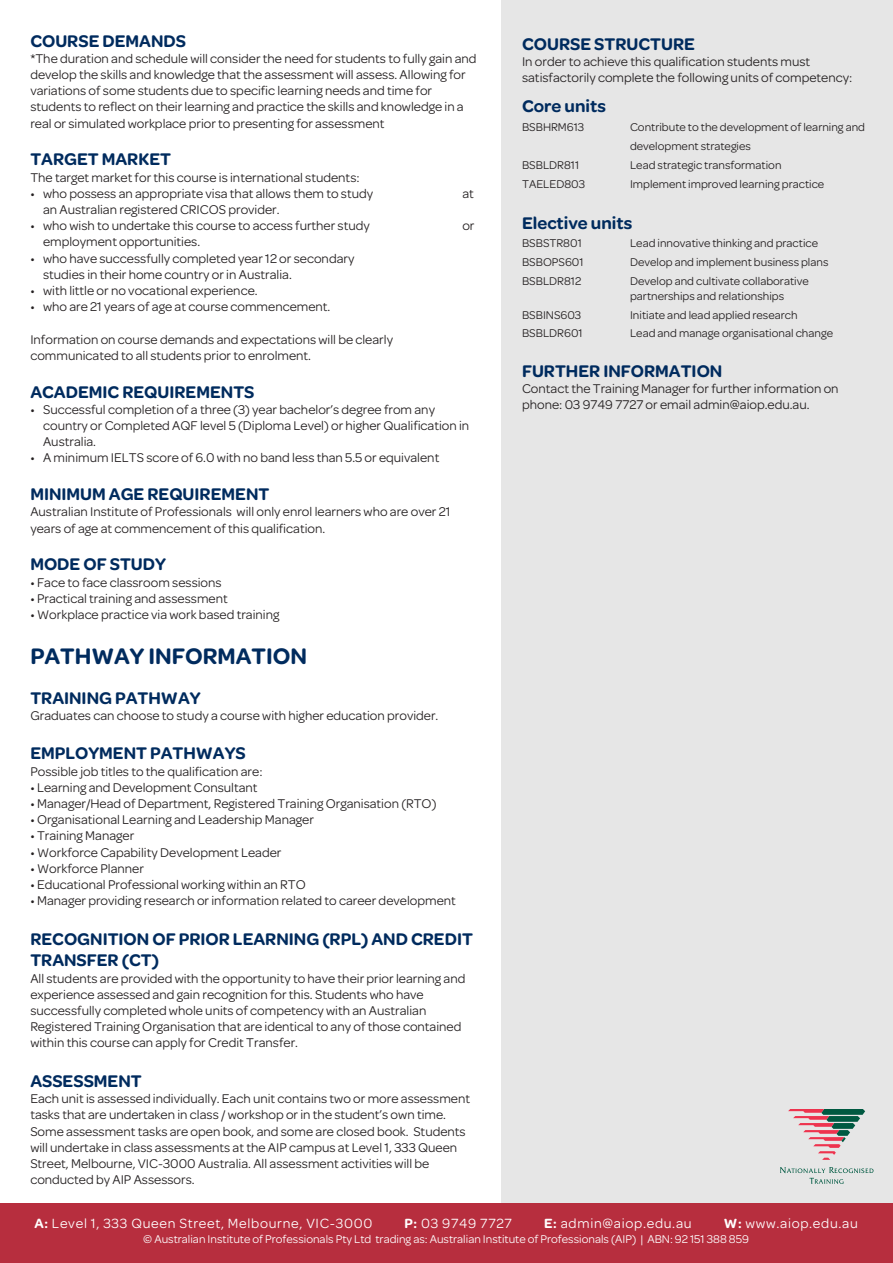
<style>
.page{position:relative;width:893px;height:1263px;background:#fff}
.page>*{position:absolute;margin:0;border:0;box-sizing:border-box;transform-origin:0 0}
.t1{font:600 24px "Omnes";color:#002b5e}
.t2{font:600 18px/21.6px "Omnes";color:#002b5e}
.t3{font:14.25px "Omnes";letter-spacing:.05em;color:#fff}
.t4{font:13.5px/16.2px "Omnes";color:#231f20}
.t5{font:12px/18.9px "Omnes";color:#231f20}
.t6{font:12px "Omnes";color:#fff}
.s1{font-weight:600}
</style>
<div class="page">
<div style="left:501px;top:0;width:392px;height:1263px;background:#e6e6e6"></div>
<div style="left:0;top:1203px;width:893px;height:60px;background:#b72e3e"></div>
<svg style="left:788px;top:1109px;width:77px;height:51px"></svg>
<svg style="left:780px;top:1167px;width:93px;height:17px"></svg>
<h2 class="t2" style="left:30px;top:29px;width:157px">COURSE DEMANDS</h2>
<p class="t4" style="left:30px;top:49px;width:448px">*The duration and schedule will consider the need for students to fully gain and develop the skills and knowledge that the assessment will assess. Allowing for variations of some students due to specific learning needs and time for students to reflect on their learning and practice the skills and knowledge in a real or simulated workplace prior to presenting for assessment</p>
<h2 class="t2" style="left:30px;top:148px;width:142px">TARGET MARKET</h2>
<p class="t4" style="left:30px;top:168px;width:331px">The target market for this course is international students:</p>
<p class="t4" style="left:30px;top:184px;width:344px">• who possess an appropriate visa that allows them to study</p>
<p class="t4" style="left:462px;top:184px;width:13px">at</p>
<p class="t4" style="left:43px;top:201px;width:238px">an Australian registered CRICOS provider.</p>
<p class="t4" style="left:30px;top:217px;width:341px">• who wish to undertake this course to access further study</p>
<p class="t4" style="left:462px;top:217px;width:14px">or</p>
<p class="t4" style="left:43px;top:233px;width:159px">employment opportunities.</p>
<p class="t4" style="left:43px;top:249px;width:313px;text-indent:-13px">• who have successfully completed year 12 or secondary studies in their home country or in Australia.</p>
<p class="t4" style="left:30px;top:282px;width:229px">• with little or no vocational experience.</p>
<p class="t4" style="left:30px;top:298px;width:302px">• who are 21 years of age at course commencement.</p>
<p class="t4" style="left:30px;top:330px;width:364px">Information on course demands and expectations will be clearly communicated to all students prior to enrolment.</p>
<h2 class="t2" style="left:30px;top:380px;width:226px">ACADEMIC REQUIREMENTS</h2>
<p class="t4" style="left:43px;top:400px;width:428px;text-indent:-13px">• Successful completion of a three (3) year bachelor’s degree from any country or Completed AQF level 5 (Diploma Level) or higher Qualification in<br>Australia.</p>
<p class="t4" style="left:30px;top:449px;width:410px">• A minimum IELTS score of 6.0 with no band less than 5.5 or equivalent</p>
<h2 class="t2" style="left:30px;top:482px;width:240px">MINIMUM AGE REQUIREMENT</h2>
<p class="t4" style="left:30px;top:503px;width:422px">Australian Institute of Professionals will only enrol learners who are over 21 years of age at commencement of this qualification.</p>
<h2 class="t2" style="left:30px;top:553px;width:137px">MODE OF STUDY</h2>
<p class="t4" style="left:30px;top:573px;width:193px">• Face to face classroom sessions</p>
<p class="t4" style="left:30px;top:589px;width:199px">• Practical training and assessment</p>
<p class="t4" style="left:30px;top:606px;width:251px">• Workplace practice via work based training</p>
<h1 class="t1" style="left:30px;top:639px;width:278px">PATHWAY INFORMATION</h1>
<h2 class="t2" style="left:30px;top:686px;width:172px">TRAINING PATHWAY</h2>
<p class="t4" style="left:30px;top:706px;width:410px">Graduates can choose to study a course with higher education provider.</p>
<h2 class="t2" style="left:30px;top:742px;width:217px">EMPLOYMENT PATHWAYS</h2>
<p class="t4" style="left:30px;top:762px;width:234px">Possible job titles to the qualification are:</p>
<p class="t4" style="left:30px;top:778px;width:229px">• Learning and Development Consultant</p>
<p class="t4" style="left:30px;top:795px;width:408px">• Manager/Head of Department, Registered Training Organisation (RTO)</p>
<p class="t4" style="left:30px;top:811px;width:285px">• Organisational Learning and Leadership Manager</p>
<p class="t4" style="left:30px;top:827px;width:106px">• Training Manager</p>
<p class="t4" style="left:30px;top:843px;width:253px">• Workforce Capability Development Leader</p>
<p class="t4" style="left:30px;top:859px;width:115px">• Workforce Planner</p>
<p class="t4" style="left:30px;top:876px;width:277px">• Educational Professional working within an RTO</p>
<p class="t4" style="left:30px;top:892px;width:427px">• Manager providing research or information related to career development</p>
<h2 class="t2" style="left:30px;top:927px;width:444px">RECOGNITION OF PRIOR LEARNING (RPL) AND CREDIT<br>TRANSFER (CT)</h2>
<p class="t4" style="left:30px;top:969px;width:437px">All students are provided with the opportunity to have their prior learning and experience assessed and gain recognition for this. Students who have successfully completed whole units of competency with an Australian Registered Training Organisation that are identical to any of those contained within this course can apply for Credit Transfer.</p>
<h2 class="t2" style="left:30px;top:1069px;width:113px">ASSESSMENT</h2>
<p class="t4" style="left:30px;top:1090px;width:441px">Each unit is assessed individually. Each unit contains two or more assessment tasks that are undertaken in class / workshop or in the student’s own time.<br>Some assessment tasks are open book, and some are closed book. Students will undertake in class assessments at the AIP campus at Level 1, 333 Queen Street, Melbourne, VIC-3000 Australia. All assessment activities will be conducted by AIP Assessors.</p>
<h2 class="t2" style="left:522px;top:32px;width:174px">COURSE STRUCTURE</h2>
<p class="t4" style="left:522px;top:52px;width:332px">In order to achieve this qualification students must satisfactorily complete the following units of competency:</p>
<h2 class="t2" style="left:522px;top:95px;width:85px">Core units</h2>
<p class="t5" style="left:522px;top:117px;width:64px">BSBHRM613</p>
<p class="t5" style="left:630px;top:117px;width:237px">Contribute to the development of learning and development strategies</p>
<p class="t5" style="left:522px;top:155px;width:59px">BSBLDR811</p>
<p class="t5" style="left:630px;top:155px;width:153px">Lead strategic transformation</p>
<p class="t5" style="left:522px;top:174px;width:65px">TAELED803</p>
<p class="t5" style="left:630px;top:174px;width:196px">Implement improved learning practice</p>
<h2 class="t2" style="left:522px;top:211px;width:112px">Elective units</h2>
<p class="t5" style="left:522px;top:233px;width:61px">BSBSTR801</p>
<p class="t5" style="left:630px;top:233px;width:190px">Lead innovative thinking and practice</p>
<p class="t5" style="left:522px;top:252px;width:63px">BSBOPS601</p>
<p class="t5" style="left:630px;top:252px;width:200px">Develop and implement business plans</p>
<p class="t5" style="left:522px;top:271px;width:61px">BSBLDR812</p>
<p class="t5" style="left:630px;top:273px;width:180px;line-height:14.4px">Develop and cultivate collaborative partnerships and relationships</p>
<p class="t5" style="left:522px;top:304px;width:61px">BSBINS603</p>
<p class="t5" style="left:630px;top:304px;width:169px">Initiate and lead applied research</p>
<p class="t5" style="left:522px;top:323px;width:62px">BSBLDR601</p>
<p class="t5" style="left:630px;top:323px;width:204px">Lead and manage organisational change</p>
<h2 class="t2" style="left:522px;top:359px;width:202px">FURTHER INFORMATION</h2>
<p class="t4" style="left:522px;top:380px;width:318px">Contact the Training Manager for further information on phone: 03 9749 7727 or email admin@aiop.edu.au.</p>
<p class="t3" style="left:34px;top:1214px;width:340px"><span class="s1">A:</span> Level 1, 333 Queen Street, Melbourne, VIC-3000</p>
<p class="t3" style="left:404px;top:1214px;width:109px"><span class="s1">P:</span> 03 9749 7727</p>
<p class="t3" style="left:544px;top:1214px;width:149px"><span class="s1">E:</span> admin@aiop.edu.au</p>
<p class="t3" style="left:724px;top:1214px;width:136px"><span class="s1">W:</span> www.aiop.edu.au</p>
<p class="t6" style="left:143px;top:1231px;width:607px">© Australian Institute of Professionals Pty Ltd trading as: Australian Institute of Professionals (AIP) | ABN: 92 151 388 859</p>
</div>
